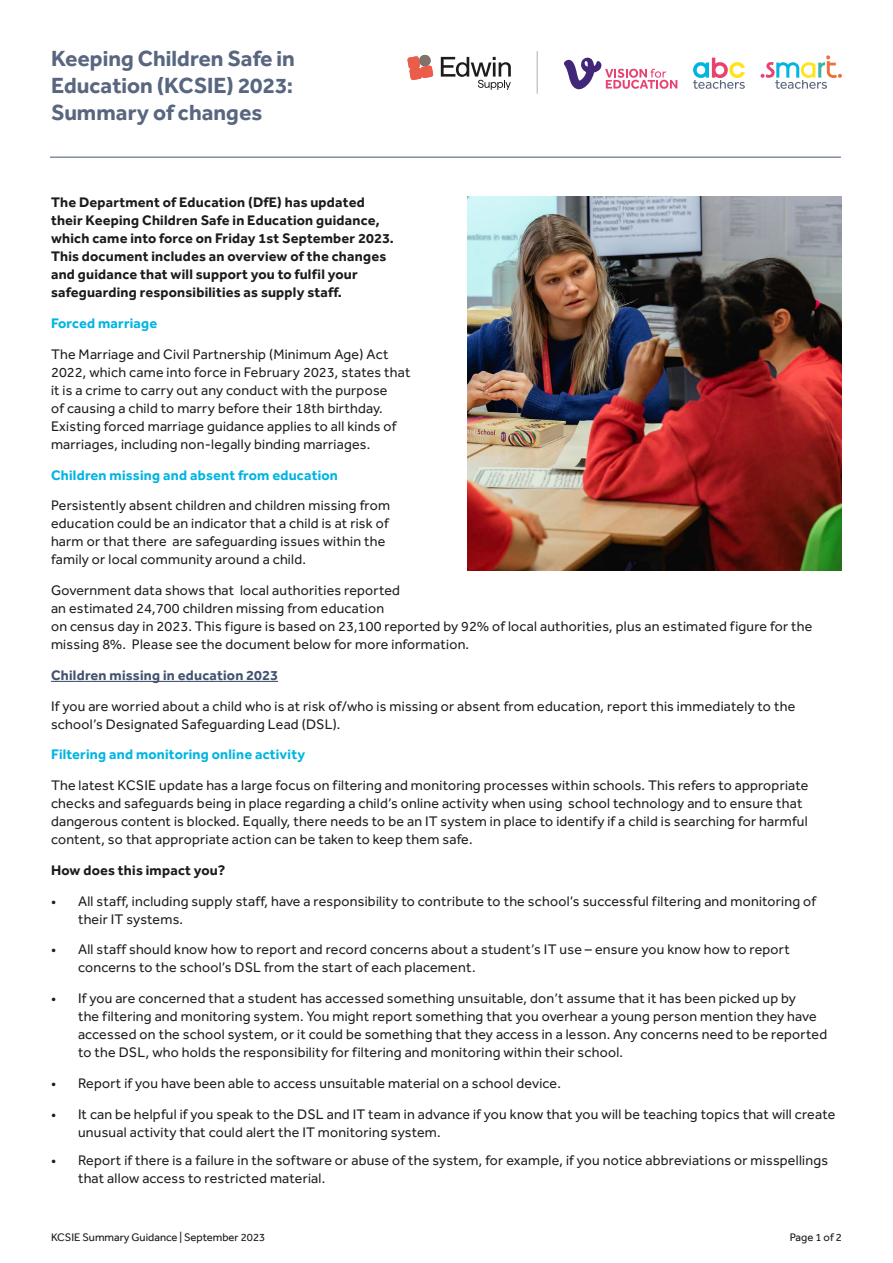
<style>
.page{position:relative;width:893px;height:1263px;background:#fff}
.page>*{position:absolute;margin:0;border:0;box-sizing:border-box;transform-origin:0 0}
.t1{font:700 22.5px/27px "Effra CC";color:#596680;text-align:justify}
.t2{font:14.25px/18px "Effra CC";letter-spacing:.015em;color:#1c1c1a}
.t3{font:700 14.25px/18px "Effra CC";letter-spacing:.015em;color:#1c1c1a}
.t4{font:700 14.25px "Effra CC";letter-spacing:.015em;color:#00b5e2}
.t5{font:700 14.25px "Effra CC";letter-spacing:.015em;color:#43536f}
.t6{font:11.25px "Effra";color:#1c1c1a}
</style>
<div class="page">
<hr style="left:50px;top:157px;width:791px;height:1px;background:#43536f">
<hr style="left:51px;top:681px;width:227px;height:1px;background:#43536f">
<svg style="left:407px;top:54px;width:26px;height:26px"></svg>
<svg style="left:441px;top:57px;width:70px;height:33px"></svg>
<svg style="left:564px;top:58px;width:113px;height:31px"></svg>
<svg style="left:693px;top:58px;width:52px;height:31px"></svg>
<svg style="left:761px;top:55px;width:81px;height:34px"></svg>
<hr style="left:536px;top:51px;width:2px;height:43px;background:#c7c7c4">
<img style="left:468px;top:197px;width:374px;height:374px">
<h1 class="t1" style="left:51px;top:47px;width:245px">Keeping Children Safe in Education (KCSIE) 2023:<br>Summary of changes</h1>
<p class="t3" style="left:51px;top:195px;width:344px">The Department of Education (DfE) has updated their Keeping Children Safe in Education guidance, which came into force on Friday 1st September 2023.<br>This document includes an overview of the changes and guidance that will support you to fulfil your safeguarding responsibilities as supply staff.</p>
<p class="t4" style="left:51px;top:314px;width:108px">Forced marriage</p>
<p class="t2" style="left:51px;top:346px;width:361px">The Marriage and Civil Partnership (Minimum Age) Act 2022, which came into force in February 2023, states that it is a crime to carry out any conduct with the purpose<br>of causing a child to marry before their 18th birthday.<br>Existing forced marriage guidance applies to all kinds of marriages, including non-legally binding marriages.</p>
<p class="t4" style="left:51px;top:465px;width:288px">Children missing and absent from education</p>
<p class="t2" style="left:51px;top:498px;width:341px">Persistently absent children and children missing from education could be an indicator that a child is at risk of harm or that there are safeguarding issues within the family or local community around a child.</p>
<p class="t2" style="left:51px;top:583px;width:763px">Government data shows that local authorities reported<br>an estimated 24,700 children missing from education<br>on census day in 2023. This figure is based on 23,100 reported by 92% of local authorities, plus an estimated figure for the missing 8%. Please see the document below for more information.</p>
<p class="t5" style="left:51px;top:666px;width:228px">Children missing in education 2023</p>
<p class="t2" style="left:51px;top:698px;width:746px">If you are worried about a child who is at risk of/who is missing or absent from education, report this immediately to the school’s Designated Safeguarding Lead (DSL).</p>
<p class="t4" style="left:51px;top:745px;width:256px">Filtering and monitoring online activity</p>
<p class="t2" style="left:51px;top:778px;width:759px">The latest KCSIE update has a large focus on filtering and monitoring processes within schools. This refers to appropriate checks and safeguards being in place regarding a child’s online activity when using school technology and to ensure that dangerous content is blocked. Equally, there needs to be an IT system in place to identify if a child is searching for harmful content, so that appropriate action can be taken to keep them safe.</p>
<p class="t3" style="left:51px;top:862px;width:176px">How does this impact you?</p>
<p class="t2" style="left:78px;top:893px;width:740px;text-indent:-27px">• All staff, including supply staff, have a responsibility to contribute to the school’s successful filtering and monitoring of their IT systems.</p>
<p class="t2" style="left:78px;top:942px;width:713px;text-indent:-27px">• All staff should know how to report and record concerns about a student’s IT use – ensure you know how to report concerns to the school’s DSL from the start of each placement.</p>
<p class="t2" style="left:78px;top:991px;width:751px;text-indent:-27px">• If you are concerned that a student has accessed something unsuitable, don’t assume that it has been picked up by<br>the filtering and monitoring system. You might report something that you overhear a young person mention they have accessed on the school system, or it could be something that they access in a lesson. Any concerns need to be reported to the DSL, who holds the responsibility for filtering and monitoring within their school.</p>
<p class="t2" style="left:51px;top:1075px;width:511px">• Report if you have been able to access unsuitable material on a school device.</p>
<p class="t2" style="left:78px;top:1106px;width:759px;text-indent:-27px">• It can be helpful if you speak to the DSL and IT team in advance if you know that you will be teaching topics that will create unusual activity that could alert the IT monitoring system.</p>
<p class="t2" style="left:78px;top:1153px;width:752px;text-indent:-27px">• Report if there is a failure in the software or abuse of the system, for example, if you notice abbreviations or misspellings that allow access to restricted material.</p>
<p class="t6" style="left:51px;top:1230px;width:216px">KCSIE Summary Guidance | September 2023</p>
<p class="t6" style="left:790px;top:1230px;width:54px">Page 1 of 2</p>
</div>
